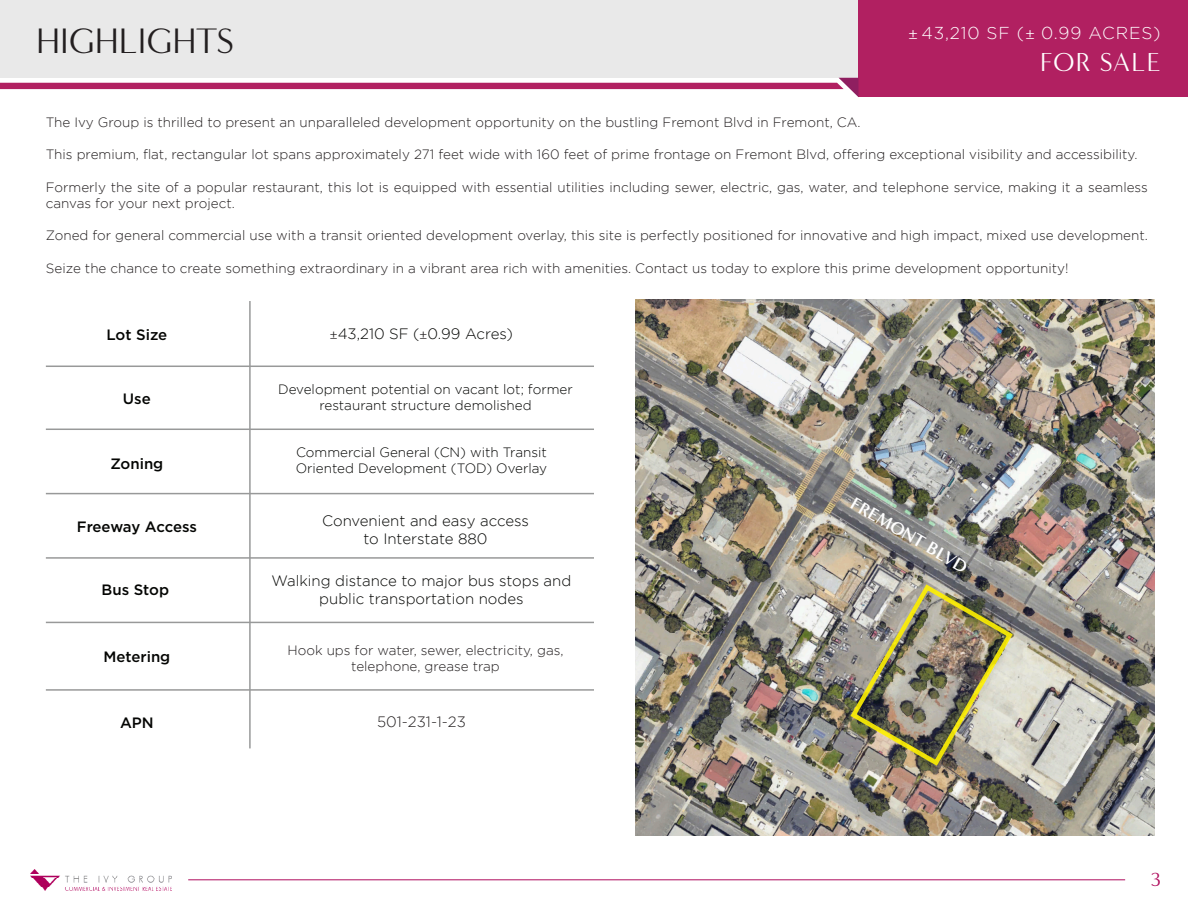
<style>
.page{position:relative;width:1188px;height:918px;background:#fff}
.page>*{position:absolute;margin:0;border:0;box-sizing:border-box;transform-origin:0 0}
.t1{font:36.3px "Minerva Modern";color:#231f20}
.t2{font:26.7px "Minerva Modern";letter-spacing:.05em;color:#fff}
.t3{font:19.5px "Minerva Modern";color:#af0c5d}
.t4{font:700 18px "Minerva Modern";color:#fff}
.t5{font:300 17.25px "Gotham";letter-spacing:.05em;color:#fff}
.t6{font:300 15px/18px "Gotham";color:#040503;text-align:center}
.t7{font:500 15px "Gotham";color:#040503}
.t8{font:300 15px "Gotham";color:#231f20}
.t9{font:300 13.5px/16.2px "Gotham";color:#231f20}
.t10{font:300 13.5px/16.2px "Gotham";color:#040503;text-align:center}
.s1{font-family:"Minion Pro";font-weight:400;font-size:16.2px}
.s2{font-family:"Minion Pro";font-weight:400;font-size:13.5px;color:#231f20}
</style>
<div class="page">
<div style="left:0;top:0;width:1188px;height:78px;background:#e9e9e9"></div>
<div style="left:858px;top:0;width:330px;height:97px;background:#b12061"></div>
<svg style="left:0;top:78px;width:858px;height:19px"></svg>
<img style="left:30px;top:869px;width:141px;height:21px">
<hr style="left:188px;top:879px;width:937px;height:1px;background:#af0c5d">
<hr style="left:46px;top:429px;width:548px;height:1px;background:#989999">
<hr style="left:46px;top:493px;width:548px;height:1px;background:#989999">
<hr style="left:46px;top:557px;width:548px;height:2px;background:#989999">
<img style="left:636px;top:299px;width:519px;height:537px">
<hr style="left:46px;top:366px;width:548px;height:1px;background:#989999">
<hr style="left:46px;top:622px;width:548px;height:1px;background:#989999">
<hr style="left:249px;top:301px;width:2px;height:447px;background:#989999">
<hr style="left:46px;top:689px;width:548px;height:2px;background:#989999">
<img style="left:848px;top:582px;width:167px;height:186px">
<p class="t1" style="left:36px;top:20px;width:199px">HIGHLIGHTS</p>
<p class="t5" style="left:908px;top:23px;width:254px"><span class="s1">±</span> 43,210 SF (<span class="s1">±</span> 0.99 ACRES)</p>
<h2 class="t2" style="left:1040px;top:47px;width:122px">FOR SALE</h2>
<p class="t9" style="left:46px;top:114px;width:816px">The Ivy Group is thrilled to present an unparalleled development opportunity on the bustling Fremont Blvd in Fremont, CA.</p>
<p class="t9" style="left:46px;top:146px;width:1093px">This premium, flat, rectangular lot spans approximately 271 feet wide with 160 feet of prime frontage on Fremont Blvd, offering exceptional visibility and accessibility.</p>
<p class="t9" style="left:46px;top:179px;width:1104px">Formerly the site of a popular restaurant, this lot is equipped with essential utilities including sewer, electric, gas, water, and telephone service, making it a seamless canvas for your next project.</p>
<p class="t9" style="left:46px;top:227px;width:1104px">Zoned for general commercial use with a transit oriented development overlay, this site is perfectly positioned for innovative and high impact, mixed use development.</p>
<p class="t9" style="left:46px;top:260px;width:1024px">Seize the chance to create something extraordinary in a vibrant area rich with amenities. Contact us today to explore this prime development opportunity!</p>
<p class="t7" style="left:107px;top:325px;width:62px">Lot Size</p>
<p class="t6" style="left:330px;top:324px;width:185px"><span class="s2">±</span>43,210 SF (<span class="s2">±</span>0.99 Acres)</p>
<p class="t7" style="left:123px;top:388px;width:29px">Use</p>
<p class="t10" style="left:278px;top:381px;width:296px">Development potential on vacant lot; former restaurant structure demolished</p>
<p class="t10" style="left:296px;top:444px;width:252px">Commercial General (CN) with Transit</p>
<p class="t7" style="left:110px;top:453px;width:54px">Zoning</p>
<p class="t10" style="left:296px;top:460px;width:253px">Oriented Development (TOD) Overlay</p>
<p class="t7" style="left:77px;top:516px;width:122px">Freeway Access</p>
<p class="t7" style="left:102px;top:580px;width:69px">Bus Stop</p>
<p class="t7" style="left:103px;top:647px;width:68px">Metering</p>
<p class="t6" style="left:322px;top:512px;width:208px">Convenient and easy access</p>
<p class="t6" style="left:363px;top:530px;width:126px">to Interstate 880</p>
<p class="t6" style="left:272px;top:571px;width:301px">Walking distance to major bus stops and public transportation nodes</p>
<p class="t9" style="left:288px;top:642px;width:278px;text-align:center">Hook ups for water, sewer, electricity, gas, telephone, grease trap</p>
<p class="t7" style="left:120px;top:713px;width:35px">APN</p>
<p class="t8" style="left:377px;top:713px;width:90px">501-231-1-23</p>
<p class="t4" style="left:858px;top:493px;width:133px;rotate:30deg">FREMONT BLVD</p>
<h3 class="t3" style="left:1151px;top:868px;width:11px">3</h3>
</div>
